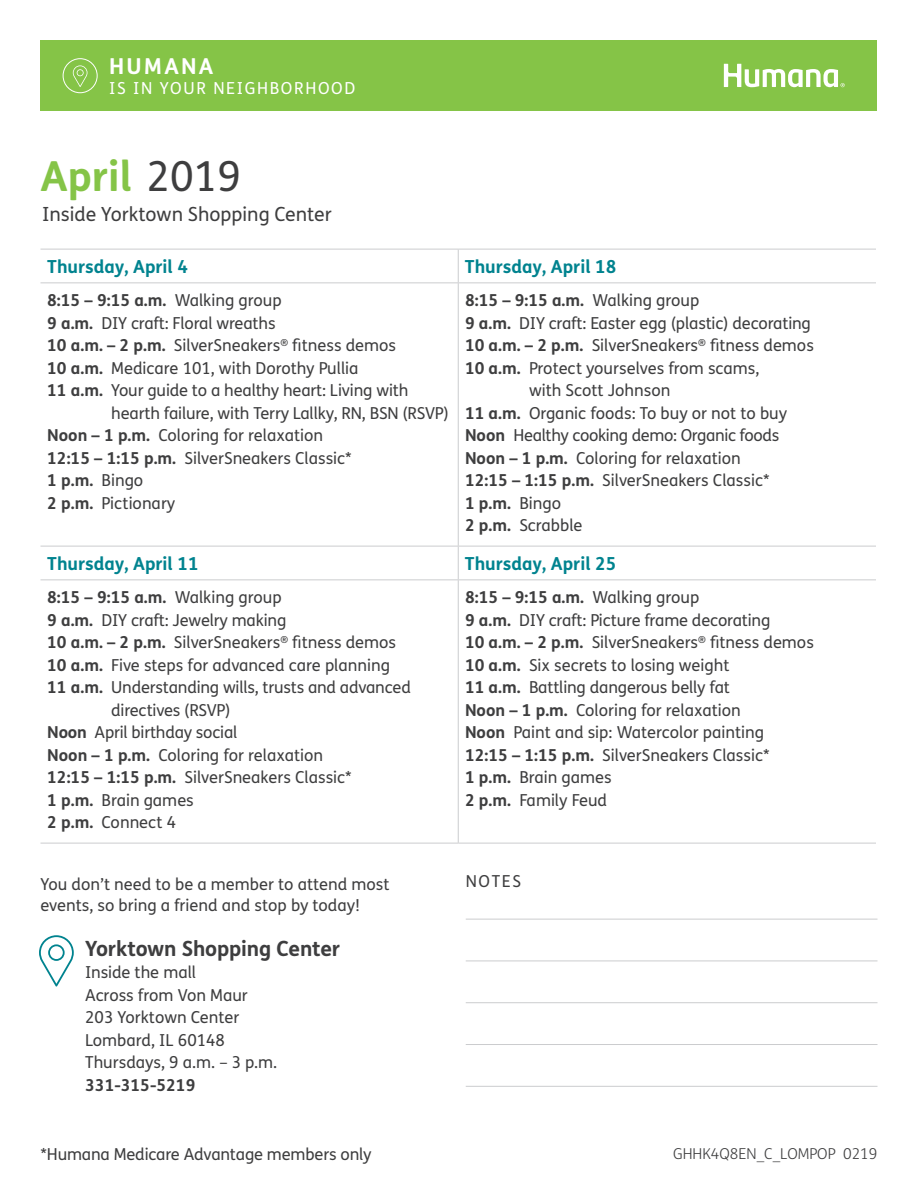
<style>
.page{position:relative;width:918px;height:1188px;background:#fff}
.page>*{position:absolute;margin:0;border:0;box-sizing:border-box;transform-origin:0 0}
.t1{font:700 41.4px "FS Humana";color:#85c447}
.t2{font:700 22.05px "FS Humana";letter-spacing:.1em;color:#fff}
.t3{font:700 21px "FS Humana";letter-spacing:-.01em;color:#3e3e3f}
.t4{font:19.5px "FS Humana";color:#3e3e3f}
.t5{font:700 18px "FS Humana";color:#00838f}
.t6{font:16.65px "FS Humana";letter-spacing:.1em;color:#fff}
.t7{font:16.5px/22.5px "FS Humana";color:#3e3e3f}
.t8{font:700 16.5px "FS Humana";color:#3e3e3f}
.t9{font:16.5px "FS Humana";letter-spacing:-.02em;color:#3e3e3f}
.t10{font:300 15px "FS Humana";color:#3e3e3f}
.s1{font-weight:400;color:#3e3e3f}
.s2{font-weight:400}
.s3{font-weight:700}
</style>
<div class="page">
<hr style="left:466px;top:919px;width:412px;height:1px;background:#cbccce">
<hr style="left:466px;top:961px;width:412px;height:1px;background:#cbccce">
<hr style="left:466px;top:1002px;width:412px;height:1px;background:#cbccce">
<hr style="left:466px;top:1044px;width:412px;height:1px;background:#cbccce">
<hr style="left:466px;top:1086px;width:412px;height:1px;background:#cbccce">
<div style="left:40px;top:40px;width:838px;height:71px;background:#85c447"></div>
<svg style="left:724px;top:64px;width:121px;height:23px"></svg>
<div style="left:63px;top:58px;width:35px;height:35px;border:1px solid #fff;border-radius:50%"></div>
<svg style="left:73px;top:65px;width:14px;height:22px"></svg>
<svg style="left:39px;top:935px;width:35px;height:52px"></svg>
<hr style="left:40px;top:249px;width:418px;height:1px;background:#cbccce">
<hr style="left:458px;top:249px;width:418px;height:1px;background:#cbccce">
<hr style="left:458px;top:249px;width:1px;height:33px;background:#cbccce">
<hr style="left:40px;top:282px;width:418px;height:1px;background:#cbccce">
<hr style="left:458px;top:282px;width:418px;height:1px;background:#cbccce">
<hr style="left:458px;top:283px;width:1px;height:263px;background:#cbccce">
<hr style="left:40px;top:546px;width:418px;height:1px;background:#cbccce">
<hr style="left:458px;top:546px;width:418px;height:1px;background:#cbccce">
<hr style="left:458px;top:546px;width:1px;height:33px;background:#cbccce">
<hr style="left:40px;top:579px;width:418px;height:1px;background:#cbccce">
<hr style="left:458px;top:579px;width:418px;height:1px;background:#cbccce">
<hr style="left:458px;top:580px;width:1px;height:263px;background:#cbccce">
<hr style="left:40px;top:843px;width:418px;height:1px;background:#cbccce">
<hr style="left:458px;top:843px;width:418px;height:1px;background:#cbccce">
<h2 class="t2" style="left:109px;top:49px;width:106px">HUMANA</h2>
<p class="t6" style="left:109px;top:77px;width:248px">IS IN YOUR NEIGHBORHOOD</p>
<h1 class="t1" style="left:40px;top:144px;width:202px">April <span class="s1">2019</span></h1>
<p class="t4" style="left:42px;top:201px;width:291px">Inside Yorktown Shopping Center</p>
<p class="t5" style="left:47px;top:252px;width:142px">Thursday, April 4</p>
<p class="t5" style="left:465px;top:252px;width:153px">Thursday, April 18</p>
<p class="t8" style="left:47px;top:287px;width:236px">8:15 – 9:15 a.m. <span class="s2">Walking group</span></p>
<p class="t7" style="left:47px;top:311px;width:230px"><span class="s3">9 a.m.</span> DIY craft: Floral wreaths</p>
<p class="t7" style="left:47px;top:334px;width:350px"><span class="s3">10 a.m. – 2 p.m.</span> SilverSneakers<sup>®</sup> fitness demos</p>
<p class="t7" style="left:47px;top:356px;width:313px"><span class="s3">10 a.m.</span> Medicare 101, with Dorothy Pullia</p>
<p class="t7" style="left:47px;top:379px;width:363px"><span class="s3">11 a.m.</span> Your guide to a healthy heart: Living with</p>
<p class="t7" style="left:111px;top:401px;width:339px">hearth failure, with Terry Lallky, RN, BSN (RSVP)</p>
<p class="t7" style="left:47px;top:424px;width:277px"><span class="s3">Noon – 1 p.m.</span> Coloring for relaxation</p>
<p class="t7" style="left:47px;top:446px;width:306px"><span class="s3">12:15 – 1:15 p.m.</span> SilverSneakers Classic*</p>
<p class="t8" style="left:47px;top:467px;width:98px">1 p.m. <span class="s2">Bingo</span></p>
<p class="t7" style="left:47px;top:491px;width:130px"><span class="s3">2 p.m.</span> Pictionary</p>
<p class="t8" style="left:465px;top:287px;width:236px">8:15 – 9:15 a.m. <span class="s2">Walking group</span></p>
<p class="t7" style="left:465px;top:311px;width:347px"><span class="s3">9 a.m.</span> DIY craft: Easter egg (plastic) decorating</p>
<p class="t7" style="left:465px;top:334px;width:350px"><span class="s3">10 a.m. – 2 p.m.</span> SilverSneakers<sup>®</sup> fitness demos</p>
<p class="t7" style="left:465px;top:356px;width:296px"><span class="s3">10 a.m.</span> Protect yourselves from scams,</p>
<p class="t7" style="left:529px;top:379px;width:143px">with Scott Johnson</p>
<p class="t7" style="left:465px;top:401px;width:324px"><span class="s3">11 a.m.</span> Organic foods: To buy or not to buy</p>
<p class="t9" style="left:465px;top:424px;width:316px"><span class="s3">Noon</span> Healthy cooking demo: Organic foods</p>
<p class="t7" style="left:465px;top:446px;width:277px"><span class="s3">Noon – 1 p.m.</span> Coloring for relaxation</p>
<p class="t7" style="left:465px;top:469px;width:306px"><span class="s3">12:15 – 1:15 p.m.</span> SilverSneakers Classic*</p>
<p class="t8" style="left:465px;top:490px;width:98px">1 p.m. <span class="s2">Bingo</span></p>
<p class="t7" style="left:465px;top:514px;width:119px"><span class="s3">2 p.m.</span> Scrabble</p>
<p class="t5" style="left:47px;top:549px;width:153px">Thursday, April 11</p>
<p class="t5" style="left:465px;top:549px;width:153px">Thursday, April 25</p>
<p class="t8" style="left:47px;top:584px;width:236px">8:15 – 9:15 a.m. <span class="s2">Walking group</span></p>
<p class="t7" style="left:47px;top:608px;width:241px"><span class="s3">9 a.m.</span> DIY craft: Jewelry making</p>
<p class="t7" style="left:47px;top:631px;width:350px"><span class="s3">10 a.m. – 2 p.m.</span> SilverSneakers<sup>®</sup> fitness demos</p>
<p class="t7" style="left:47px;top:653px;width:344px"><span class="s3">10 a.m.</span> Five steps for advanced care planning</p>
<p class="t7" style="left:47px;top:676px;width:365px"><span class="s3">11 a.m.</span> Understanding wills, trusts and advanced</p>
<p class="t7" style="left:111px;top:698px;width:121px">directives (RSVP)</p>
<p class="t7" style="left:47px;top:721px;width:192px"><span class="s3">Noon</span> April birthday social</p>
<p class="t7" style="left:47px;top:743px;width:277px"><span class="s3">Noon – 1 p.m.</span> Coloring for relaxation</p>
<p class="t7" style="left:47px;top:766px;width:306px"><span class="s3">12:15 – 1:15 p.m.</span> SilverSneakers Classic*</p>
<p class="t7" style="left:47px;top:788px;width:148px"><span class="s3">1 p.m.</span> Brain games</p>
<p class="t7" style="left:47px;top:811px;width:130px"><span class="s3">2 p.m.</span> Connect 4</p>
<p class="t7" style="left:465px;top:586px;width:350px"><span class="s3">8:15 – 9:15 a.m.</span> Walking group<br><span class="s3">9 a.m.</span> DIY craft: Picture frame decorating<br><span class="s3">10 a.m. – 2 p.m.</span> SilverSneakers<sup>®</sup> fitness demos <span class="s3">10 a.m.</span> Six secrets to losing weight<br><span class="s3">11 a.m.</span> Battling dangerous belly fat<br><span class="s3">Noon – 1 p.m.</span> Coloring for relaxation<br><span class="s3">Noon</span> Paint and sip: Watercolor painting<br><span class="s3">12:15 – 1:15 p.m.</span> SilverSneakers Classic*<br><span class="s3">1 p.m.</span> Brain games<br><span class="s3">2 p.m.</span> Family Feud</p>
<p class="t7" style="left:41px;top:874px;width:351px;line-height:21px">You don’t need to be a member to attend most events, so bring a friend and stop by today!</p>
<p class="t7" style="left:466px;top:869px;width:57px">NOTES</p>
<p class="t3" style="left:85px;top:932px;width:256px">Yorktown Shopping Center</p>
<p class="t7" style="left:85px;top:961px;width:194px">Inside the mall<br>Across from Von Maur<br>203 Yorktown Center<br>Lombard, IL 60148<br>Thursdays, 9 a.m. – 3 p.m.</p>
<p class="t8" style="left:85px;top:1072px;width:112px">331-315-5219</p>
<p class="t7" style="left:40px;top:1143px;width:333px">*Humana Medicare Advantage members only</p>
<p class="t10" style="left:673px;top:1143px;width:206px">GHHK4Q8EN_C_LOMPOP 0219</p>
</div>
